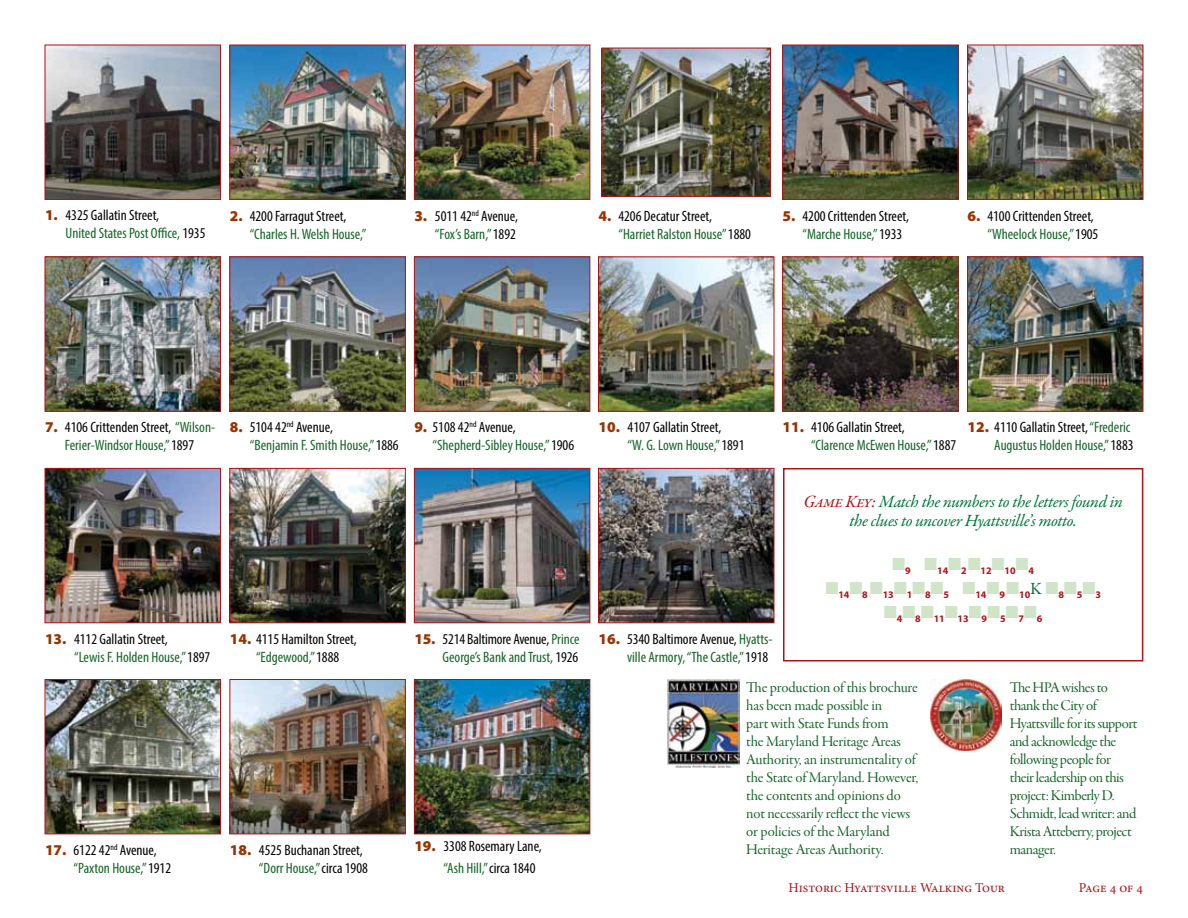
<style>
.page{position:relative;width:1188px;height:918px;background:#fff}
.page>*{position:absolute;margin:0;border:0;box-sizing:border-box;transform-origin:0 0}
.t1{font:italic 17.25px/19.5px "Garamond Premr Pro";letter-spacing:-.035em;color:#00763a;text-align:center}
.t2{font:condensed 15px/18px "Myriad Pro";color:#000}
.t3{font:15px/18px "Garamond Premr Pro Subh";letter-spacing:-.015em;color:#146526}
.t4{font:condensed 15px/18px "Myriad Pro";color:#146526}
.t5{font:13.5px "Minion Pro";color:#b11116}
.t6{font:700 10.05px "Myriad Pro";letter-spacing:-.01em;color:#b11116}
.s1{font-weight:900;font-stretch:normal;color:#930}
.s2{color:#146526}
.s3{color:#000}
.s4{color:#b11116}
</style>
<div class="page">
<img style="left:47px;top:47px;width:172px;height:151px">
<div style="left:45px;top:45px;width:176px;height:155px;border:1px solid #b11116"></div>
<img style="left:47px;top:258px;width:172px;height:152px">
<div style="left:45px;top:256px;width:176px;height:156px;border:1px solid #b11116"></div>
<img style="left:47px;top:470px;width:172px;height:151px">
<div style="left:45px;top:468px;width:176px;height:155px;border:1px solid #b11116"></div>
<img style="left:47px;top:681px;width:172px;height:151px">
<div style="left:45px;top:679px;width:176px;height:155px;border:1px solid #b11116"></div>
<img style="left:232px;top:47px;width:172px;height:151px">
<div style="left:230px;top:45px;width:176px;height:155px;border:1px solid #b11116"></div>
<img style="left:232px;top:258px;width:172px;height:152px">
<div style="left:230px;top:256px;width:176px;height:156px;border:1px solid #b11116"></div>
<img style="left:232px;top:470px;width:172px;height:151px">
<div style="left:230px;top:468px;width:176px;height:155px;border:1px solid #b11116"></div>
<img style="left:232px;top:681px;width:172px;height:151px">
<div style="left:230px;top:679px;width:176px;height:155px;border:1px solid #b11116"></div>
<img style="left:416px;top:47px;width:172px;height:151px">
<div style="left:414px;top:45px;width:176px;height:155px;border:1px solid #b11116"></div>
<img style="left:416px;top:258px;width:172px;height:152px">
<div style="left:414px;top:256px;width:176px;height:156px;border:1px solid #b11116"></div>
<img style="left:416px;top:470px;width:172px;height:151px">
<div style="left:414px;top:468px;width:176px;height:155px;border:1px solid #b11116"></div>
<img style="left:416px;top:681px;width:172px;height:151px">
<div style="left:414px;top:679px;width:176px;height:155px;border:1px solid #b11116"></div>
<img style="left:604px;top:50px;width:165px;height:145px">
<div style="left:602px;top:48px;width:169px;height:149px;border:1px solid #b11116"></div>
<img style="left:600px;top:258px;width:172px;height:152px">
<div style="left:598px;top:256px;width:176px;height:156px;border:1px solid #b11116"></div>
<img style="left:600px;top:470px;width:172px;height:151px">
<div style="left:598px;top:468px;width:176px;height:155px;border:1px solid #b11116"></div>
<img style="left:784px;top:47px;width:172px;height:151px">
<div style="left:782px;top:45px;width:176px;height:155px;border:1px solid #b11116"></div>
<img style="left:784px;top:258px;width:172px;height:152px">
<div style="left:782px;top:256px;width:176px;height:156px;border:1px solid #b11116"></div>
<img style="left:969px;top:47px;width:172px;height:151px">
<div style="left:967px;top:45px;width:176px;height:155px;border:1px solid #b11116"></div>
<img style="left:969px;top:258px;width:172px;height:152px">
<div style="left:967px;top:256px;width:176px;height:156px;border:1px solid #b11116"></div>
<div style="left:783px;top:468px;width:360px;height:194px;border:2px solid #b11116"></div>
<img style="left:668px;top:679px;width:71px;height:88px">
<img style="left:930px;top:680px;width:72px;height:71px">
<p class="t2" style="left:66px;top:206px;width:141px;text-indent:-21px"><span class="s1">1.</span> 4325 Gallatin Street,<br><span class="s2">United States Post Office,</span> 1935</p>
<p class="t4" style="left:250px;top:206px;width:118px;text-indent:-20px"><span class="s1">2.</span> <span class="s3">4200 Farragut Street, </span>“Charles H. Welsh House,”</p>
<p class="t2" style="left:414px;top:206px;width:105px;text-align:right"><span class="s1">3.</span> 5011 42<sup>nd</sup> Avenue, <span class="s2">“Fox’s Barn,”</span> 1892</p>
<p class="t2" style="left:618px;top:206px;width:134px;text-indent:-20px"><span class="s1">4.</span> 4206 Decatur Street, <span class="s2">“Harriet Ralston House”</span> 1880</p>
<p class="t2" style="left:803px;top:206px;width:108px;text-indent:-20px"><span class="s1">5.</span> 4200 Crittenden Street, <span class="s2">“Marche House,”</span> 1933</p>
<p class="t2" style="left:968px;top:206px;width:132px;text-align:right"><span class="s1">6.</span> 4100 Crittenden Street, <span class="s2">“Wheelock House,”</span> 1905</p>
<p class="t4" style="left:45px;top:418px;width:172px;text-align:center"><span class="s1">7.</span> <span class="s3">4106 Crittenden Street,</span> “Wilson-<br>Ferier-Windsor House,” <span class="s3">1897</span></p>
<p class="t4" style="left:250px;top:418px;width:150px;text-indent:-20px"><span class="s1">8.</span> <span class="s3">5104 42</span><sup>nd</sup> <span class="s3">Avenue,<br></span>“Benjamin F. Smith House,”<span class="s3">1886</span></p>
<p class="t4" style="left:433px;top:418px;width:143px;text-indent:-18px"><span class="s1">9.</span> <span class="s3">5108 42</span><sup>nd</sup> <span class="s3">Avenue, </span>“Shepherd-Sibley House,” <span class="s3">1906</span></p>
<p class="t2" style="left:628px;top:418px;width:118px;text-indent:-29px"><span class="s1">10.</span> 4107 Gallatin Street,<br><span class="s2">“W. G. Lown House,”</span> 1891</p>
<p class="t2" style="left:811px;top:418px;width:147px;text-indent:-28px"><span class="s1">11.</span> 4106 Gallatin Street,<br><span class="s2">“Clarence McEwen House,”</span> 1887</p>
<p class="t4" style="left:968px;top:418px;width:168px;text-align:right"><span class="s1">12.</span> <span class="s3">4110 Gallatin Street,</span> “Frederic<br>Augustus Holden House,” <span class="s3">1883</span></p>
<p class="t1" style="left:804px;top:493px;width:321px"><span class="s4">Game Key:</span> Match the numbers to the letters found in the clues to uncover Hyattsville’s motto.</p>
<p class="t6" style="left:892px;top:564px;width:143px"><sup>■</sup>9 <sup>■</sup>14<sup>■</sup>2<sup>■</sup>12<sup>■</sup>10<sup>■</sup>4</p>
<p class="t6" style="left:825px;top:588px;width:277px"><sup>■</sup>14<sup>■</sup>8 <sup>■</sup>13<sup>■</sup>1<sup>■</sup>8<sup>■</sup>5 <sup>■</sup>14<sup>■</sup>9<sup>■</sup>10<sup>K</sup> <sup>■</sup>8<sup>■</sup>5<sup>■</sup>3</p>
<p class="t6" style="left:884px;top:612px;width:160px"><sup>■</sup>4<sup>■</sup>8<sup>■</sup>11<sup>■</sup>13<sup>■</sup>9<sup>■</sup>5<sup>■</sup>7<sup>■</sup>6</p>
<p class="t2" style="left:74px;top:630px;width:138px;text-indent:-29px"><span class="s1">13.</span> 4112 Gallatin Street,<br><span class="s2">“Lewis F. Holden House,”</span> 1897</p>
<p class="t2" style="left:230px;top:630px;width:128px;text-align:center"><span class="s1">14.</span> 4115 Hamilton Street, <span class="s2">“Edgewood,”</span> 1888</p>
<p class="t4" style="left:414px;top:630px;width:167px;text-align:right"><span class="s1">15.</span> <span class="s3">5214 Baltimore Avenue,</span> Prince<br>George’s Bank and Trust, <span class="s3">1926</span></p>
<p class="t4" style="left:598px;top:630px;width:176px;text-align:right"><span class="s1">16.</span> <span class="s3">5340 Baltimore Avenue,</span> Hyatts&shy;ville Armory, “The Castle,” <span class="s3">1918</span></p>
<p class="t2" style="left:73px;top:841px;width:99px;text-indent:-28px"><span class="s1">17.</span> 6122 42<sup>nd</sup> Avenue, <span class="s2">“Paxton House,”</span> 1912</p>
<p class="t2" style="left:259px;top:841px;width:110px;text-indent:-29px"><span class="s1">18.</span> 4525 Buchanan Street, <span class="s2">“Dorr House,”</span> circa 1908</p>
<p class="t2" style="left:443px;top:835px;width:100px;line-height:21.6px;text-indent:-29px"><span class="s1">19.</span> 3308 Rosemary Lane, <span class="s2">“Ash Hill,”</span> circa 1840</p>
<p class="t3" style="left:746px;top:679px;width:173px">The production of this brochure has been made possible in<br>part with State Funds from<br>the Maryland Heritage Areas<br>Authority, an instrumentality of the State of Maryland. However, the contents and opinions do not necessarily reflect the views or policies of the Maryland<br>Heritage Areas Authority.</p>
<p class="t3" style="left:1010px;top:679px;width:129px">The HPA wishes to thank the City of<br>Hyattsville for its support and acknowledge the following people for their leadership on this project: Kimberly D.<br>Schmidt, lead writer: and<br>Krista Atteberry, project manager.</p>
<p class="t5" style="left:789px;top:878px;width:218px">Historic Hyattsville Walking Tour</p>
<p class="t5" style="left:1079px;top:878px;width:66px">Page 4 of 4</p>
</div>
